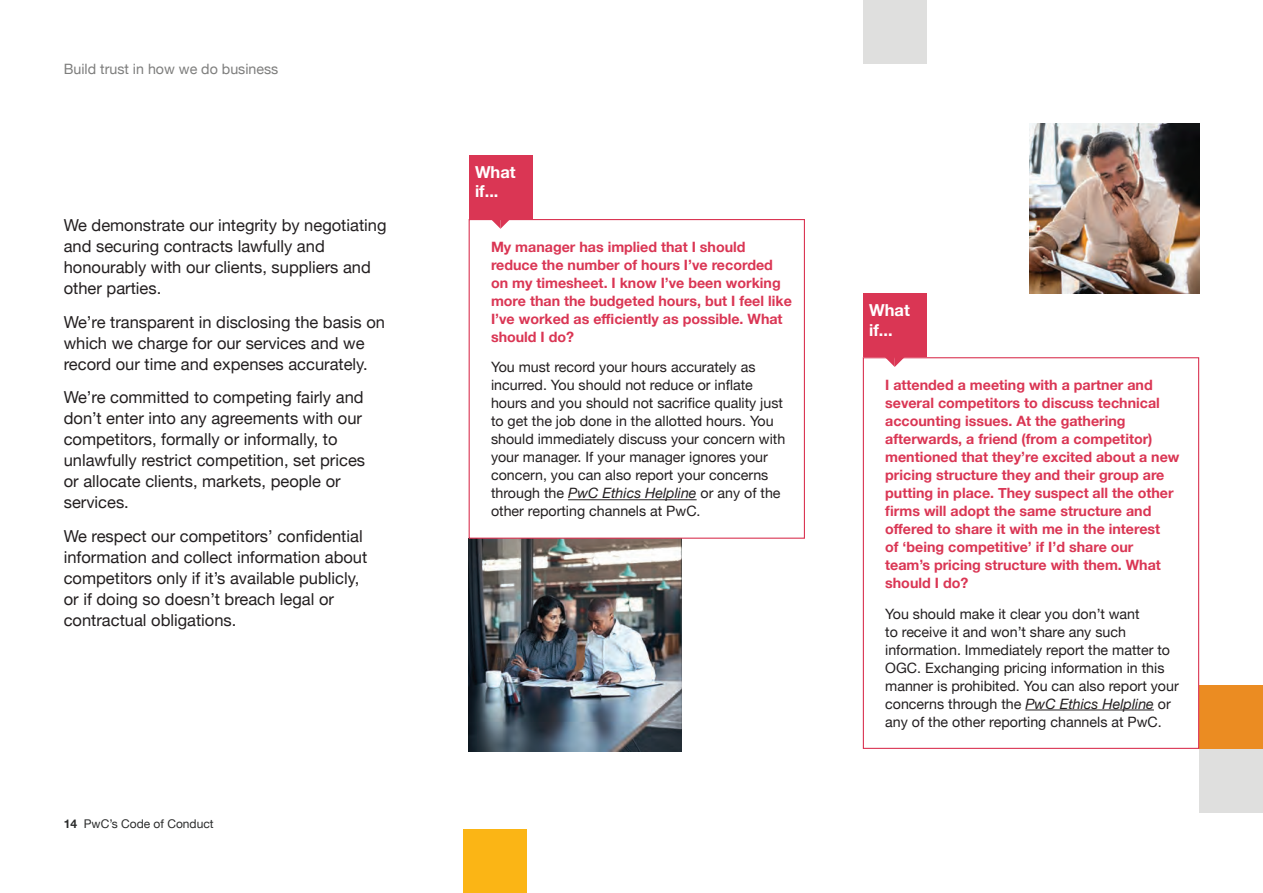
<style>
.page{position:relative;width:1263px;height:893px;background:#fff}
.page>*{position:absolute;margin:0;border:0;box-sizing:border-box;transform-origin:0 0}
.t1{font:16.5px/21px "Helvetica Neue";color:#231f20}
.t2{font:700 16.5px/19.8px "Helvetica Neue";color:#fff}
.t3{font:14.25px/18px "Helvetica Neue";color:#231f20}
.t4{font:700 14.25px/18px "Helvetica Neue";color:#da3654}
.t5{font:14.25px "Helvetica Neue";color:#7e7e7d}
.t6{font:12px "Helvetica Neue";color:#2b2c2c}
.s1{font-weight:700}
.s2{font-style:italic}
</style>
<div class="page">
<div style="left:463px;top:829px;width:63px;height:64px;background:#fbb515"></div>
<div style="left:1199px;top:749px;width:64px;height:64px;background:#dfdfde"></div>
<img style="left:469px;top:539px;width:212px;height:212px">
<hr style="left:568px;top:499px;width:129px;height:1px;background:#231f20">
<div style="left:469px;top:219px;width:336px;height:320px;border:1px solid #da3654"></div>
<div style="left:469px;top:155px;width:63px;height:64px;background:#da3654"></div>
<svg style="left:491px;top:219px;width:19px;height:10px"></svg>
<img style="left:1029px;top:123px;width:170px;height:170px">
<div style="left:1199px;top:685px;width:64px;height:64px;background:#eb8c22"></div>
<hr style="left:1025px;top:710px;width:129px;height:1px;background:#231f20">
<div style="left:863px;top:357px;width:336px;height:392px;border:1px solid #da3654"></div>
<div style="left:863px;top:293px;width:64px;height:64px;background:#da3654"></div>
<svg style="left:885px;top:357px;width:19px;height:10px"></svg>
<div style="left:863px;top:0;width:64px;height:64px;background:#dfdfde"></div>
<p class="t5" style="left:64px;top:59px;width:216px">Build trust in how we do business</p>
<p class="t1" style="left:64px;top:215px;width:324px">We demonstrate our integrity by negotiating and securing contracts lawfully and honourably with our clients, suppliers and other parties.</p>
<p class="t1" style="left:64px;top:312px;width:323px">We’re transparent in disclosing the basis on which we charge for our services and we record our time and expenses accurately.</p>
<p class="t1" style="left:64px;top:388px;width:303px">We’re committed to competing fairly and don’t enter into any agreements with our competitors, formally or informally, to unlawfully restrict competition, set prices or allocate clients, markets, people or services.</p>
<p class="t1" style="left:64px;top:527px;width:305px">We respect our competitors’ confidential information and collect information about competitors only if it’s available publicly, or if doing so doesn’t breach legal or contractual obligations.</p>
<p class="t6" style="left:64px;top:815px;width:151px"><span class="s1">14</span> PwC’s Code of Conduct</p>
<p class="t2" style="left:475px;top:162px;width:42px">What if...</p>
<p class="t4" style="left:491px;top:238px;width:302px">My manager has implied that I should reduce the number of hours I’ve recorded on my timesheet. I know I’ve been working more than the budgeted hours, but I feel like I’ve worked as efficiently as possible. What should I do?</p>
<p class="t3" style="left:491px;top:359px;width:296px">You must record your hours accurately as incurred. You should not reduce or inflate hours and you should not sacrifice quality just to get the job done in the allotted hours. You should immediately discuss your concern with your manager. If your manager ignores your concern, you can also report your concerns through the <span class="s2">PwC Ethics Helpline</span> or any of the other reporting channels at PwC.</p>
<p class="t2" style="left:869px;top:301px;width:42px">What if...</p>
<p class="t4" style="left:885px;top:376px;width:296px">I attended a meeting with a partner and several competitors to discuss technical accounting issues. At the gathering afterwards, a friend (from a competitor) mentioned that they’re excited about a new pricing structure they and their group are putting in place. They suspect all the other firms will adopt the same structure and offered to share it with me in the interest<br>of ‘being competitive’ if I’d share our team’s pricing structure with them. What should I do?</p>
<p class="t3" style="left:885px;top:605px;width:295px">You should make it clear you don’t want<br>to receive it and won’t share any such information. Immediately report the matter to OGC. Exchanging pricing information in this manner is prohibited. You can also report your concerns through the <span class="s2">PwC Ethics Helpline</span> or any of the other reporting channels at PwC.</p>
</div>
